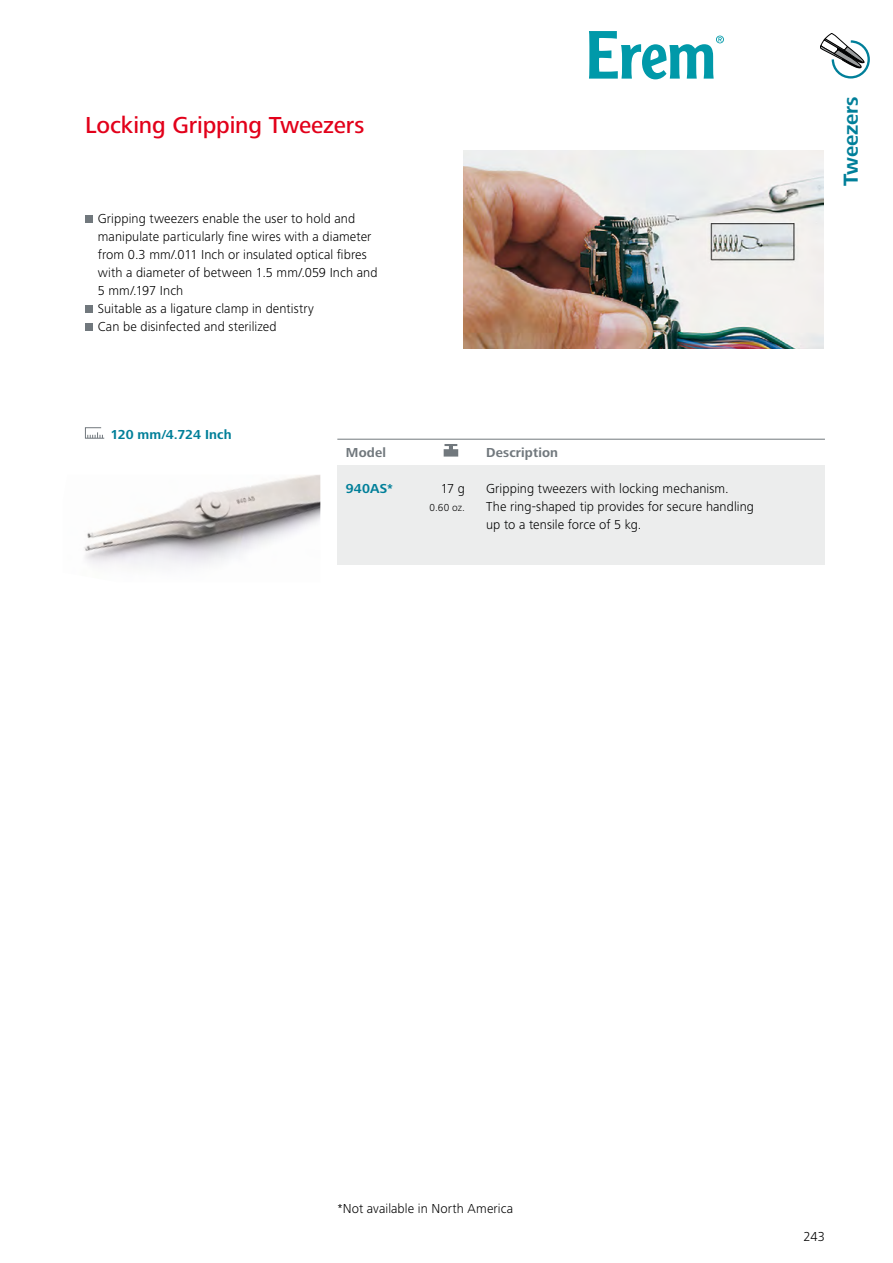
<style>
.page{position:relative;width:893px;height:1263px;background:#fff}
.page>*{position:absolute;margin:0;border:0;box-sizing:border-box;transform-origin:0 0}
.t1{font:500 24px "Frutiger Next LT";letter-spacing:-.005em;color:#e2001a}
.t2{font:700 21px "Frutiger Next LT";letter-spacing:-.01em;color:#007f99}
.t3{font:300 13.5px/18px "Frutiger Next LT";letter-spacing:.005em;color:#000}
.t4{font:700 13.5px "Frutiger Next LT";letter-spacing:.01em;color:#007f99}
.t5{font:700 13.5px "Frutiger Next LT";letter-spacing:.01em;color:#71787d}
.t6{font:300 10.5px "Frutiger Next LT";color:#000}
</style>
<div class="page">
<svg style="left:589px;top:31px;width:135px;height:48px"></svg>
<div style="left:85px;top:216px;width:7px;height:7px;background:#71787d"></div>
<div style="left:85px;top:306px;width:7px;height:7px;background:#71787d"></div>
<div style="left:85px;top:324px;width:7px;height:7px;background:#71787d"></div>
<img style="left:463px;top:151px;width:361px;height:198px">
<div style="left:337px;top:466px;width:488px;height:99px;background:#eceded"></div>
<svg style="left:85px;top:427px;width:20px;height:12px"></svg>
<hr style="left:337px;top:439px;width:488px;height:1px;background:#71787d">
<svg style="left:444px;top:444px;width:14px;height:13px"></svg>
<img style="left:84px;top:475px;width:236px;height:91px">
<svg style="left:820px;top:33px;width:50px;height:46px"></svg>
<p class="t1" style="left:85px;top:111px;width:281px">Locking Gripping Tweezers</p>
<p class="t3" style="left:98px;top:209px;width:281px">Gripping tweezers enable the user to hold and manipulate particularly fine wires with a diameter from 0.3 mm/.011 Inch or insulated optical fibres with a diameter of between 1.5 mm/.059 Inch and 5 mm/.197 Inch<br>Suitable as a ligature clamp in dentistry<br>Can be disinfected and sterilized</p>
<p class="t4" style="left:111px;top:426px;width:123px">120 mm/4.724 Inch</p>
<p class="t5" style="left:346px;top:444px;width:42px">Model</p>
<p class="t5" style="left:486px;top:444px;width:73px">Description</p>
<p class="t4" style="left:346px;top:480px;width:49px">940AS*</p>
<p class="t3" style="left:441px;top:479px;width:26px">17 g</p>
<p class="t3" style="left:486px;top:479px;width:244px">Gripping tweezers with locking mechanism.</p>
<p class="t6" style="left:429px;top:501px;width:37px">0.60 oz.</p>
<p class="t3" style="left:486px;top:497px;width:269px">The ring-shaped tip provides for secure handling up to a tensile force of 5 kg.</p>
<p class="t2" style="left:839px;top:186px;width:91px;rotate:-90deg">Tweezers</p>
<p class="t3" style="left:337px;top:1199px;width:177px">*Not available in North America</p>
<p class="t3" style="left:803px;top:1228px;width:23px">243</p>
</div>
